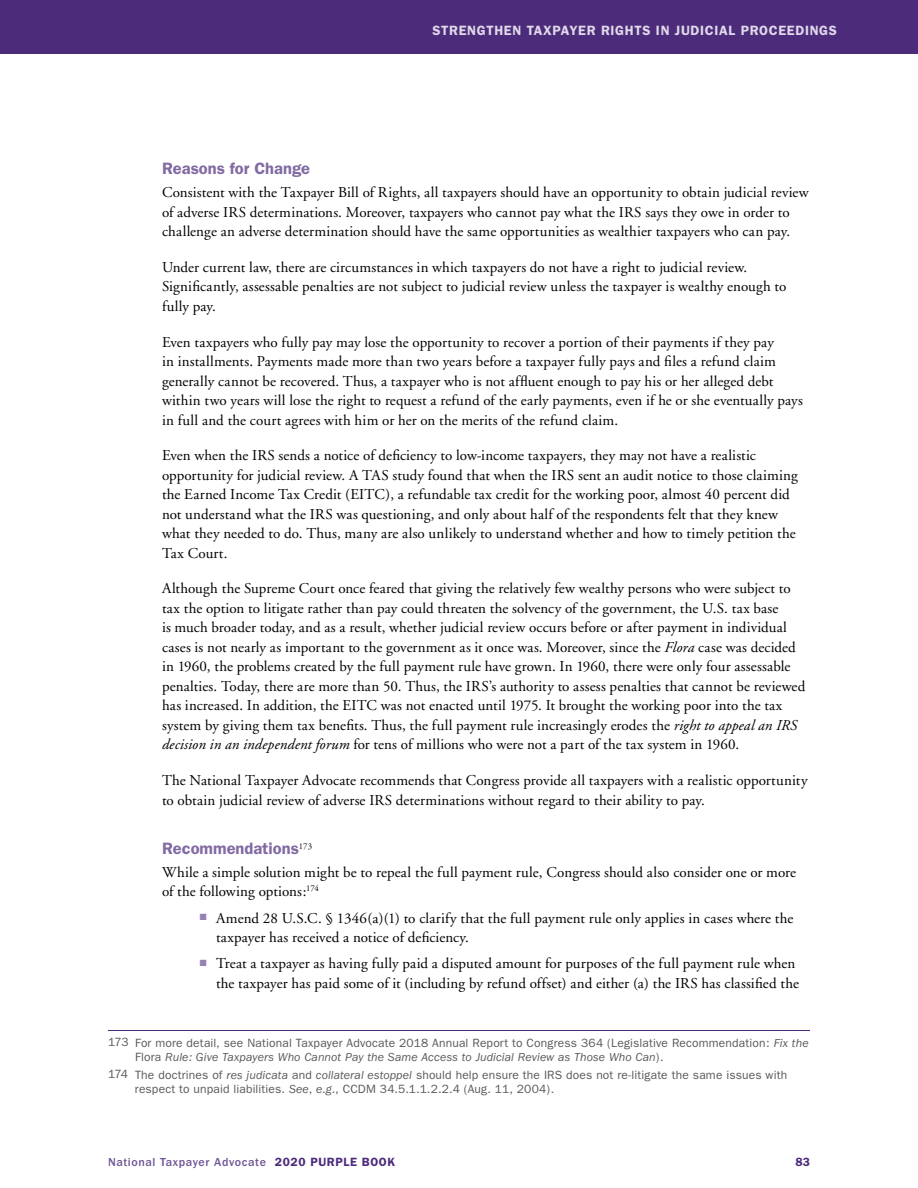
<style>
.page{position:relative;width:918px;height:1188px;background:#fff}
.page>*{position:absolute;margin:0;border:0;box-sizing:border-box;transform-origin:0 0}
.P-Subhead_1{font:600 16.5px "Franklin Gothic";color:#826aa3}
.Body_Text{font:15px/19.5px "Adobe Garamond";letter-spacing:.005em;color:#000}
.Body_Text-before_lis{font:15px/19.5px "Adobe Garamond";color:#000}
.t1{font:600 13.5px "Franklin Gothic";letter-spacing:.05em;color:#dfd9e9}
.IGNORE_Footnote{font:12px/14.4px "Franklin Gothic";letter-spacing:.015em;color:#58595b}
.t2{font:500 12px "Franklin Gothic";letter-spacing:.05em;color:#705595}
.t3{font:600 12px "Franklin Gothic";color:#4d2b7b}
.s1{font-style:italic}
.s2{color:#957fb5}
.s3{font-weight:600;color:#4d2b7b}
</style>
<div class="page">
<div style="left:0;top:0;width:918px;height:54px;background:#4d2b7b"></div>
<hr style="left:108px;top:1030px;width:702px;height:1px;background:#4d2b7b">
<p class="t1" style="left:432px;top:23px;width:10px">Stre</p>
<p class="t1" style="left:467px;top:23px;width:20px">ngthe</p>
<p class="t1" style="left:512px;top:23px;width:67px">n Taxpayer</p>
<p class="t1" style="left:601px;top:23px;width:19px">Right</p>
<p class="t1" style="left:642px;top:23px;width:47px">s in Judici</p>
<p class="t1" style="left:719px;top:23px;width:40px">al Proceedi</p>
<p class="t1" style="left:810px;top:23px;width:29px">ngs</p>
<p class="P-Subhead_1" style="left:162px;top:159px;width:150px">Reasons for Change</p>
<p class="Body_Text" style="left:162px;top:183px;width:648px">Consistent with the Taxpayer Bill of Rights, all taxpayers should have an opportunity to obtain judicial review of adverse IRS determinations. Moreover, taxpayers who cannot pay what the IRS says they owe in order to challenge an adverse determination should have the same opportunities as wealthier taxpayers who can pay.</p>
<p class="Body_Text" style="left:162px;top:258px;width:626px">Under current law, there are circumstances in which taxpayers do not have a right to judicial review.<br>Significantly, assessable penalties are not subject to judicial review unless the taxpayer is wealthy enough to fully pay.</p>
<p class="Body_Text" style="left:162px;top:332px;width:642px">Even taxpayers who fully pay may lose the opportunity to recover a portion of their payments if they pay<br>in installments. Payments made more than two years before a taxpayer fully pays and files a refund claim generally cannot be recovered. Thus, a taxpayer who is not affluent enough to pay his or her alleged debt within two years will lose the right to request a refund of the early payments, even if he or she eventually pays in full and the court agrees with him or her on the merits of the refund claim.</p>
<p class="Body_Text" style="left:162px;top:446px;width:638px">Even when the IRS sends a notice of deficiency to low-income taxpayers, they may not have a realistic opportunity for judicial review. A TAS study found that when the IRS sent an audit notice to those claiming the Earned Income Tax Credit (EITC), a refundable tax credit for the working poor, almost 40 percent did not understand what the IRS was questioning, and only about half of the respondents felt that they knew what they needed to do. Thus, many are also unlikely to understand whether and how to timely petition the Tax Court.</p>
<p class="Body_Text" style="left:162px;top:579px;width:645px">Although the Supreme Court once feared that giving the relatively few wealthy persons who were subject to tax the option to litigate rather than pay could threaten the solvency of the government, the U. S. tax base<br>is much broader today, and as a result, whether judicial review occurs before or after payment in individual cases is not nearly as important to the government as it once was. Moreover, since the <span class="s1">Flora</span> case was decided in 1960, the problems created by the full payment rule have grown. In 1960, there were only four assessable penalties. Today, there are more than 50. Thus, the IRS’s authority to assess penalties that cannot be reviewed has increased. In addition, the EITC was not enacted until 1975. It brought the working poor into the tax system by giving them tax benefits. Thus, the full payment rule increasingly erodes the <span class="s1">right to appeal an IRS decision in an independent forum</span> for tens of millions who were not a part of the tax system in 1960.</p>
<p class="Body_Text" style="left:162px;top:771px;width:647px">The National Taxpayer Advocate recommends that Congress provide all taxpayers with a realistic opportunity to obtain judicial review of adverse IRS determinations without regard to their ability to pay.</p>
<p class="P-Subhead_1" style="left:162px;top:839px;width:152px">Recommendations<sup>173</sup></p>
<p class="Body_Text-before_lis" style="left:162px;top:863px;width:636px">While a simple solution might be to repeal the full payment rule, Congress should also consider one or more of the following options:<sup>174</sup></p>
<p class="Body_Text" style="left:216px;top:908px;width:579px;text-indent:-16px"><span class="s2">■</span> Amend 28 U.S.C. § 1346(a)(1) to clarify that the full payment rule only applies in cases where the taxpayer has received a notice of deficiency.</p>
<p class="Body_Text" style="left:200px;top:954px;width:601px;text-align:right"><span class="s2">■</span> Treat a taxpayer as having fully paid a disputed amount for purposes of the full payment rule when the taxpayer has paid some of it (including by refund offset) and either (a) the IRS has classified the</p>
<p class="IGNORE_Footnote" style="left:135px;top:1036px;width:675px;text-indent:-27px">173 For more detail, see National Taxpayer Advocate 2018 Annual Report to Congress 364 (Legislative Recommendation: <span class="s1">Fix the<br></span>Flora <span class="s1">Rule: Give Taxpayers Who Cannot Pay the Same Access to Judicial Review as Those Who Can</span>).</p>
<p class="IGNORE_Footnote" style="left:135px;top:1068px;width:654px;text-indent:-27px">174 The doctrines of <span class="s1">res judicata</span> and <span class="s1">collateral estoppel</span> should help ensure the IRS does not re-litigate the same issues with respect to unpaid liabilities. <span class="s1">See</span>, <span class="s1">e.g</span>., CCDM 34.5.1.1.2.2.4 (Aug. 11, 2004).</p>
<p class="t2" style="left:108px;top:1155px;width:289px">National Taxpayer Advocate <span class="s3">2020 PURPLE BOOK</span></p>
<p class="t3" style="left:796px;top:1154px;width:16px">83</p>
</div>
